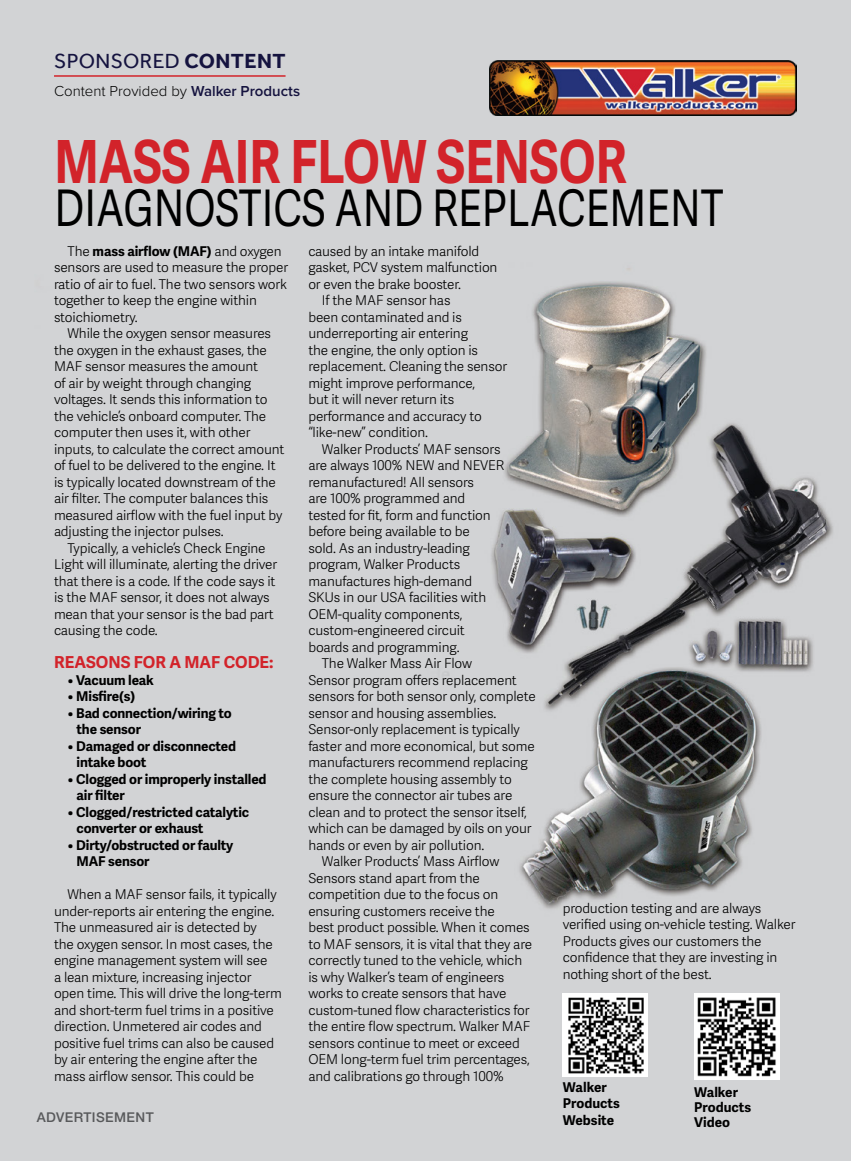
<style>
.page{position:relative;width:851px;height:1161px;background:#fff}
.page>*{position:absolute;margin:0;border:0;box-sizing:border-box;transform-origin:0 0}
.t1{font:700 59.4px "Adelle Sans";color:#d2232a;scale:.82 1}
.t2{font:50.4px "Adelle Sans";color:#000;scale:.82 1}
.t3{font:21px "Effra";letter-spacing:.02em;color:#15133f}
.t4{font:700 16.5px "Adelle Sans";color:#d2232a}
.t5{font:300 15px "Proxima Nova";color:#000}
.t6{font:300 13.5px/16.5px "Adelle Sans";letter-spacing:-.01em;color:#000}
.t7{font:700 13.5px/16.5px "Adelle Sans";letter-spacing:-.01em;color:#000}
.t8{font:500 13.5px "Helvetica Neue LT Std";letter-spacing:.03em;color:#58595b}
.s1{font-weight:700}
.s2{font-weight:600;color:#15133f}
</style>
<div class="page">
<img style="left:0;top:0;width:850px;height:1161px">
<hr style="left:54px;top:75px;width:231px;height:2px;background:#d2232a">
<img style="left:490px;top:60px;width:306px;height:56px">
<img style="left:694px;top:993px;width:85px;height:86px">
<img style="left:562px;top:993px;width:85px;height:84px">
<h3 class="t3" style="left:54px;top:49px;width:233px">SPONSORED <span class="s1">CONTENT</span></h3>
<p class="t5" style="left:54px;top:79px;width:247px">Content Provided by <span class="s2">Walker Products</span></p>
<h1 class="t1" style="left:54px;top:126px;width:699px">MASS AIR FLOW SENSOR</h1>
<h2 class="t2" style="left:54px;top:179px;width:817px">DIAGNOSTICS AND REPLACEMENT</h2>
<p class="t6" style="left:54px;top:242px;width:235px;text-indent:14px">The <span class="s1">mass airflow (MAF)</span> and oxygen sensors are used to measure the proper ratio of air to fuel. The two sensors work together to keep the engine within stoichiometry.</p>
<p class="t6" style="left:54px;top:325px;width:232px;text-indent:14px">While the oxygen sensor measures the oxygen in the exhaust gases, the MAF sensor measures the amount<br>of air by weight through changing voltages. It sends this information to the vehicle’s onboard computer. The computer then uses it, with other inputs, to calculate the correct amount of fuel to be delivered to the engine. It is typically located downstream of the air filter. The computer balances this measured airflow with the fuel input by adjusting the injector pulses.</p>
<p class="t6" style="left:54px;top:539px;width:225px;text-indent:14px">Typically, a vehicle’s Check Engine Light will illuminate, alerting the driver that there is a code. If the code says it is the MAF sensor, it does not always mean that your sensor is the bad part causing the code.</p>
<p class="t4" style="left:54px;top:653px;width:221px">REASONS FOR A MAF CODE:</p>
<p class="t7" style="left:68px;top:672px;width:88px">• Vacuum leak</p>
<p class="t7" style="left:68px;top:689px;width:69px">• Misfire(s)</p>
<p class="t7" style="left:77px;top:705px;width:157px;text-indent:-9px">• Bad connection/wiring to the sensor</p>
<p class="t7" style="left:77px;top:738px;width:161px;text-indent:-9px">• Damaged or disconnected intake boot</p>
<p class="t7" style="left:77px;top:771px;width:191px;text-indent:-9px">• Clogged or improperly installed air filter</p>
<p class="t7" style="left:77px;top:804px;width:174px;text-indent:-9px">• Clogged/restricted catalytic converter or exhaust</p>
<p class="t7" style="left:77px;top:837px;width:158px;text-indent:-9px">• Dirty/obstructed or faulty<br>MAF sensor</p>
<p class="t6" style="left:54px;top:886px;width:229px;text-indent:14px">When a MAF sensor fails, it typically under-reports air entering the engine.<br>The unmeasured air is detected by<br>the oxygen sensor. In most cases, the engine management system will see<br>a lean mixture, increasing injector open time. This will drive the long-term and short-term fuel trims in a positive direction. Unmetered air codes and positive fuel trims can also be caused by air entering the engine after the mass airflow sensor. This could be</p>
<p class="t8" style="left:37px;top:1109px;width:118px">ADVERTISEMENT</p>
<p class="t6" style="left:308px;top:242px;width:172px">caused by an intake manifold</p>
<p class="t6" style="left:308px;top:259px;width:191px">gasket, PCV system malfunction</p>
<p class="t6" style="left:308px;top:275px;width:154px">or even the brake booster.</p>
<p class="t6" style="left:322px;top:292px;width:130px">If the MAF sensor has</p>
<p class="t6" style="left:308px;top:308px;width:155px">been contaminated and is</p>
<p class="t6" style="left:308px;top:325px;width:161px">underreporting air entering</p>
<p class="t6" style="left:308px;top:341px;width:171px">the engine, the only option is</p>
<p class="t6" style="left:308px;top:358px;width:200px">replacement. Cleaning the sensor</p>
<p class="t6" style="left:308px;top:374px;width:168px">might improve performance,</p>
<p class="t6" style="left:308px;top:391px;width:147px">but it will never return its</p>
<p class="t6" style="left:308px;top:407px;width:175px">performance and accuracy to</p>
<p class="t6" style="left:308px;top:424px;width:121px">“like-new” condition.</p>
<p class="t6" style="left:322px;top:440px;width:180px">Walker Products’ MAF sensors</p>
<p class="t6" style="left:308px;top:457px;width:197px">are always 100% NEW and NEVER</p>
<p class="t6" style="left:308px;top:473px;width:167px">remanufactured! All sensors</p>
<p class="t6" style="left:308px;top:490px;width:158px">are 100% programmed and</p>
<p class="t6" style="left:308px;top:506px;width:184px">tested for fit, form and function</p>
<p class="t6" style="left:308px;top:523px;width:163px">before being available to be</p>
<p class="t6" style="left:308px;top:539px;width:163px">sold. As an industry-leading</p>
<p class="t6" style="left:308px;top:556px;width:153px">program, Walker Products</p>
<p class="t6" style="left:308px;top:572px;width:165px">manufactures high-demand</p>
<p class="t6" style="left:308px;top:589px;width:179px">SKUs in our USA facilities with</p>
<p class="t6" style="left:308px;top:605px;width:156px">OEM-quality components,</p>
<p class="t6" style="left:308px;top:622px;width:158px">custom-engineered circuit</p>
<p class="t6" style="left:308px;top:638px;width:153px">boards and programming.</p>
<p class="t6" style="left:322px;top:655px;width:152px">The Walker Mass Air Flow</p>
<p class="t6" style="left:308px;top:671px;width:210px">Sensor program offers replacement</p>
<p class="t6" style="left:308px;top:688px;width:229px">sensors for both sensor only, complete</p>
<p class="t6" style="left:308px;top:704px;width:189px">sensor and housing assemblies.</p>
<p class="t6" style="left:308px;top:721px;width:213px">Sensor-only replacement is typically</p>
<p class="t6" style="left:308px;top:737px;width:228px">faster and more economical, but some</p>
<p class="t6" style="left:308px;top:754px;width:221px">manufacturers recommend replacing</p>
<p class="t6" style="left:308px;top:770px;width:205px">the complete housing assembly to</p>
<p class="t6" style="left:308px;top:787px;width:205px">ensure the connector air tubes are</p>
<p class="t6" style="left:308px;top:803px;width:220px">clean and to protect the sensor itself,</p>
<p class="t6" style="left:308px;top:820px;width:225px">which can be damaged by oils on your</p>
<p class="t6" style="left:308px;top:836px;width:177px">hands or even by air pollution.</p>
<p class="t6" style="left:322px;top:853px;width:179px">Walker Products’ Mass Airflow</p>
<p class="t6" style="left:308px;top:869px;width:173px">Sensors stand apart from the</p>
<p class="t6" style="left:308px;top:886px;width:191px">competition due to the focus on</p>
<p class="t6" style="left:308px;top:902px;width:188px">ensuring customers receive the</p>
<p class="t6" style="left:308px;top:919px;width:223px">best product possible. When it comes</p>
<p class="t6" style="left:308px;top:935px;width:225px">to MAF sensors, it is vital that they are</p>
<p class="t6" style="left:308px;top:952px;width:215px">correctly tuned to the vehicle, which</p>
<p class="t6" style="left:308px;top:968px;width:198px">is why Walker’s team of engineers</p>
<p class="t6" style="left:308px;top:985px;width:199px">works to create sensors that have</p>
<p class="t6" style="left:308px;top:1001px;width:223px">custom-tuned flow characteristics for</p>
<p class="t6" style="left:308px;top:1018px;width:223px">the entire flow spectrum. Walker MAF</p>
<p class="t6" style="left:308px;top:1034px;width:213px">sensors continue to meet or exceed</p>
<p class="t6" style="left:308px;top:1051px;width:223px">OEM long-term fuel trim percentages,</p>
<p class="t6" style="left:308px;top:1067px;width:197px">and calibrations go through 100%</p>
<p class="t6" style="left:562px;top:899px;width:234px">production testing and are always verified using on-vehicle testing. Walker Products gives our customers the confidence that they are investing in nothing short of the best.</p>
<p class="t7" style="left:563px;top:1079px;width:58px">Walker<br>Products<br>Website</p>
<p class="t7" style="left:694px;top:1085px;width:58px;line-height:15px">Walker<br>Products<br>Video</p>
</div>
